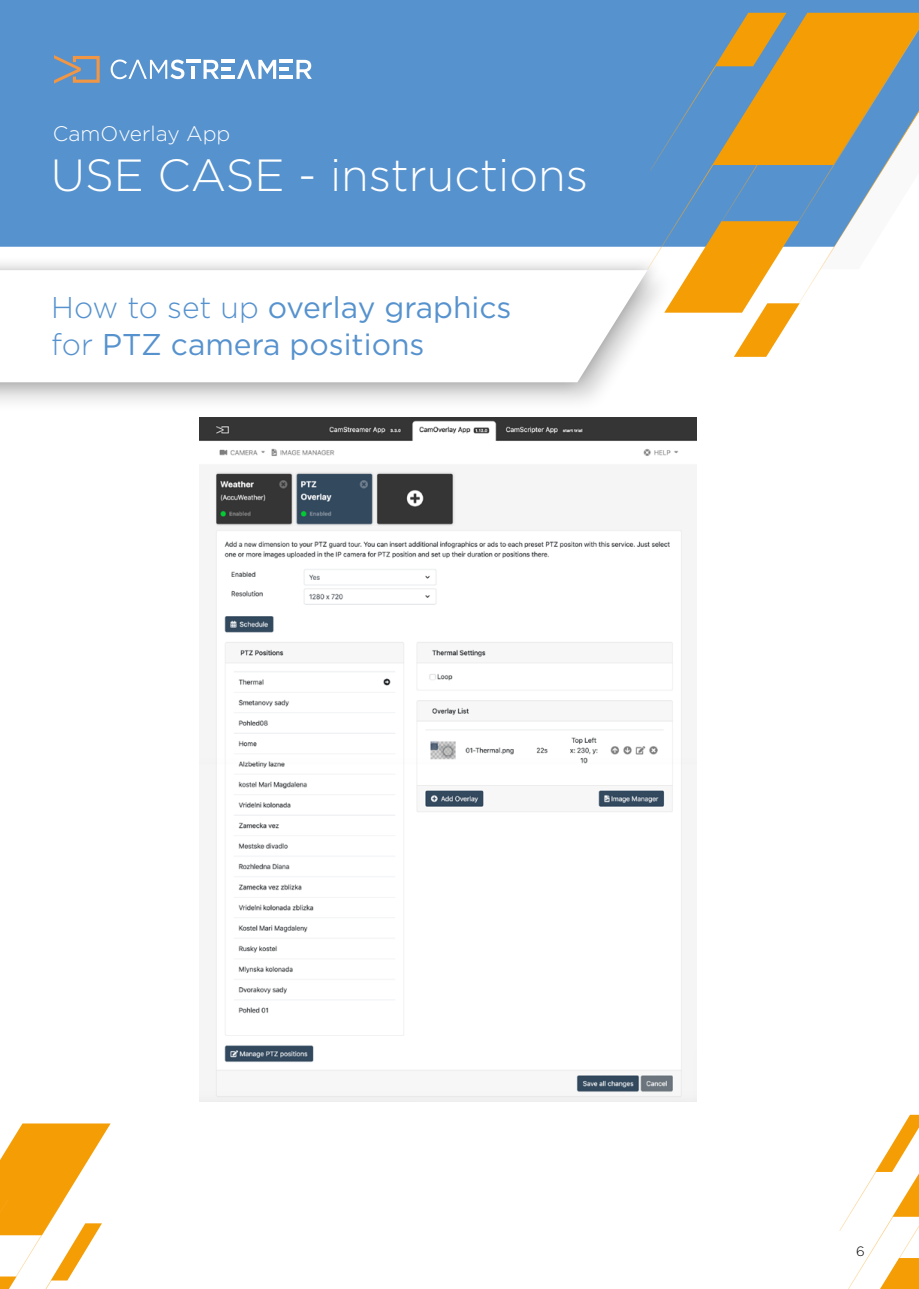
<style>
.page{position:relative;width:919px;height:1289px;background:#fff}
.page>*{position:absolute;margin:0;border:0;box-sizing:border-box;transform-origin:0 0}
.t1{font:300 45px "Gotham";color:#fff}
.t2{font:30px/37.5px "Gotham";color:#5692ce}
.t3{font:300 21px "Gotham";color:#fff}
.t4{font:300 13.5px "Gotham";color:#000}
.s1{font-weight:300}
</style>
<div class="page">
<svg style="left:0;top:1123px;width:111px;height:165px"></svg>
<div style="left:0;top:0;width:918px;height:247px;background:#5692ce"></div>
<svg style="left:54px;top:55px;width:46px;height:29px"></svg>
<svg style="left:111px;top:59px;width:73px;height:20px"></svg>
<hr style="left:186px;top:60px;width:15px;height:3px;background:#fff">
<svg style="left:192px;top:66px;width:3px;height:13px"></svg>
<svg style="left:203px;top:60px;width:109px;height:19px"></svg>
<div style="left:0;top:263px;width:676px;height:151px;background:#fbfbfb"></div>
<svg style="left:0;top:265px;width:647px;height:133px"></svg>
<svg style="left:0;top:270px;width:647px;height:112px"></svg>
<svg style="left:647px;top:13px;width:271px;height:344px"></svg>
<svg style="left:839px;top:1114px;width:79px;height:174px"></svg>
<img style="left:200px;top:417px;width:496px;height:684px">
<p class="t3" style="left:53px;top:121px;width:179px">CamOverlay App</p>
<h1 class="t1" style="left:51px;top:147px;width:538px">USE CASE - instructions</h1>
<p class="t2" style="left:51px;top:287px;width:461px"><span class="s1">How to set up</span> overlay graphics <span class="s1">for</span> PTZ camera positions</p>
<p class="t4" style="left:856px;top:1242px;width:10px">6</p>
</div>
